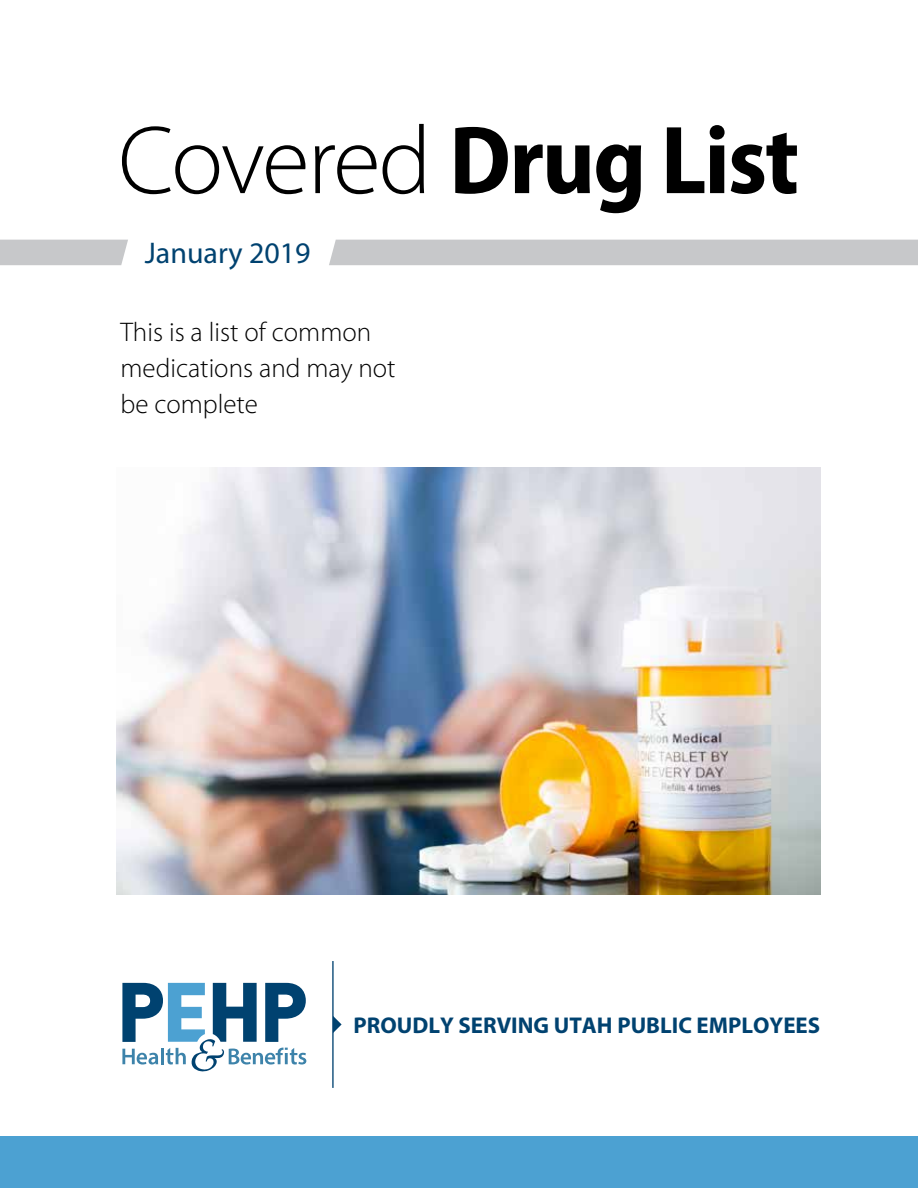
<style>
.page{position:relative;width:918px;height:1188px;background:#fff}
.page>*{position:absolute;margin:0;border:0;box-sizing:border-box;transform-origin:0 0}
.t1{font:700 semi-condensed 97.5px "Myriad Pro";letter-spacing:-.02em;color:#000}
.t2{font:30px "Myriad Pro";color:#004270}
.t3{font:300 27px/36px "Myriad Pro";color:#000}
.t4{font:700 22.95px "Myriad Pro";color:#004270}
.s1{font-weight:300;font-stretch:normal}
</style>
<div class="page">
<div style="left:0;top:1136px;width:918px;height:52px;background:#4ca1d2"></div>
<svg style="left:122px;top:983px;width:184px;height:89px"></svg>
<hr style="left:332px;top:961px;width:2px;height:127px;background:#004270">
<svg style="left:333px;top:1016px;width:9px;height:17px"></svg>
<img style="left:116px;top:467px;width:704px;height:428px">
<div style="left:0;top:240px;width:128px;height:25px;background:#c7c8ca"></div>
<div style="left:329px;top:240px;width:589px;height:25px;background:#c7c8ca"></div>
<h1 class="t1" style="left:118px;top:106px;width:682px"><span class="s1">Covered</span> Drug List</h1>
<p class="t2" style="left:145px;top:234px;width:167px">January 2019</p>
<p class="t3" style="left:120px;top:314px;width:277px">This is a list of common medications and may not be complete</p>
<p class="t4" style="left:354px;top:1010px;width:468px">PROUDLY SERVING UTAH PUBLIC EMPLOYEES</p>
</div>
